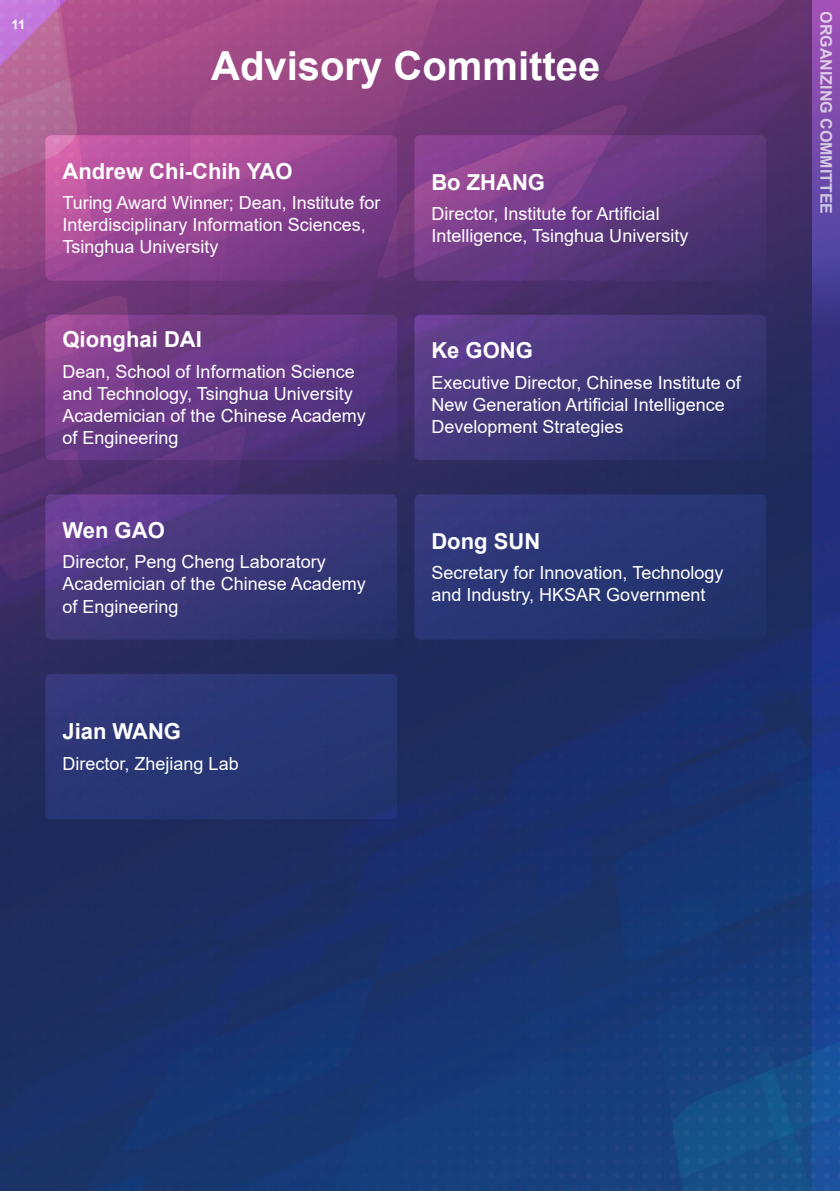
<style>
.page{position:relative;width:840px;height:1191px;background:#fff}
.page>*{position:absolute;margin:0;border:0;box-sizing:border-box;transform-origin:0 0}
.t1{font:700 40px "Arial";color:#fff}
.norTxt{font:700 22px "Arial";color:#fff}
.norTxt-2{font:18px/22px "Arial";color:#fff}
.t2{font:700 16px "Arial";color:#fff}
.t3{font:700 13px "Arial";color:#fff}
</style>
<div class="page">
<img style="left:0;top:0;width:812px;height:1191px">
<svg style="left:0;top:0;width:135px;height:141px;background:#b15e98"></svg>
<svg style="left:812px;top:327px;width:27px;height:864px;background:#1e3a89"></svg>
<svg style="left:45px;top:135px;width:352px;height:145px;background:#974692"></svg>
<svg style="left:414px;top:135px;width:351px;height:145px;background:#6a3a82"></svg>
<svg style="left:45px;top:315px;width:352px;height:145px;background:#673985"></svg>
<svg style="left:414px;top:315px;width:351px;height:145px;background:#413779"></svg>
<svg style="left:45px;top:494px;width:352px;height:145px;background:#41377b"></svg>
<div style="left:414px;top:494px;width:351px;height:145px;background:linear-gradient(to right,#31387b,#22326d);border-radius:6px"></div>
<div style="left:45px;top:674px;width:352px;height:145px;background:#273574;border-radius:6px"></div>
<svg style="left:812px;top:0;width:27px;height:327px;background:#6e48a6"></svg>
<p class="t3" style="left:12px;top:15px;width:15px">11</p>
<p class="t1" style="left:211px;top:37px;width:390px">Advisory Committee</p>
<p class="norTxt" style="left:62px;top:155px;width:231px">Andrew Chi-Chih YAO</p>
<p class="norTxt-2" style="left:62px;top:192px;width:319px">Turing Award Winner; Dean, Institute for<br>Interdisciplinary Information Sciences,<br>Tsinghua University</p>
<p class="norTxt" style="left:62px;top:324px;width:141px">Qionghai DAI</p>
<p class="norTxt-2" style="left:62px;top:360px;width:294px">Dean, School of Information Science and Technology, Tsinghua University</p>
<p class="norTxt-2" style="left:62px;top:404px;width:305px">Academician of the Chinese Academy of Engineering</p>
<p class="norTxt" style="left:62px;top:514px;width:104px">Wen GAO</p>
<p class="norTxt-2" style="left:62px;top:551px;width:265px">Director, Peng Cheng Laboratory</p>
<p class="norTxt-2" style="left:62px;top:573px;width:305px">Academician of the Chinese Academy of Engineering</p>
<p class="norTxt" style="left:431px;top:166px;width:115px">Bo ZHANG</p>
<p class="norTxt-2" style="left:431px;top:203px;width:258px">Director, Institute for Artificial<br>Intelligence, Tsinghua University</p>
<p class="norTxt" style="left:431px;top:335px;width:103px">Ke GONG</p>
<p class="norTxt-2" style="left:431px;top:371px;width:311px">Executive Director, Chinese Institute of<br>New Generation Artificial Intelligence<br>Development Strategies</p>
<p class="norTxt" style="left:431px;top:525px;width:110px">Dong SUN</p>
<p class="norTxt-2" style="left:431px;top:562px;width:293px">Secretary for Innovation, Technology and Industry, HKSAR Government</p>
<p class="norTxt" style="left:62px;top:716px;width:120px">Jian WANG</p>
<p class="norTxt-2" style="left:62px;top:752px;width:178px">Director, Zhejiang Lab</p>
<p class="t2" style="left:837px;top:11px;width:204px;rotate:90deg">ORGANIZING COMMITTEE</p>
</div>
